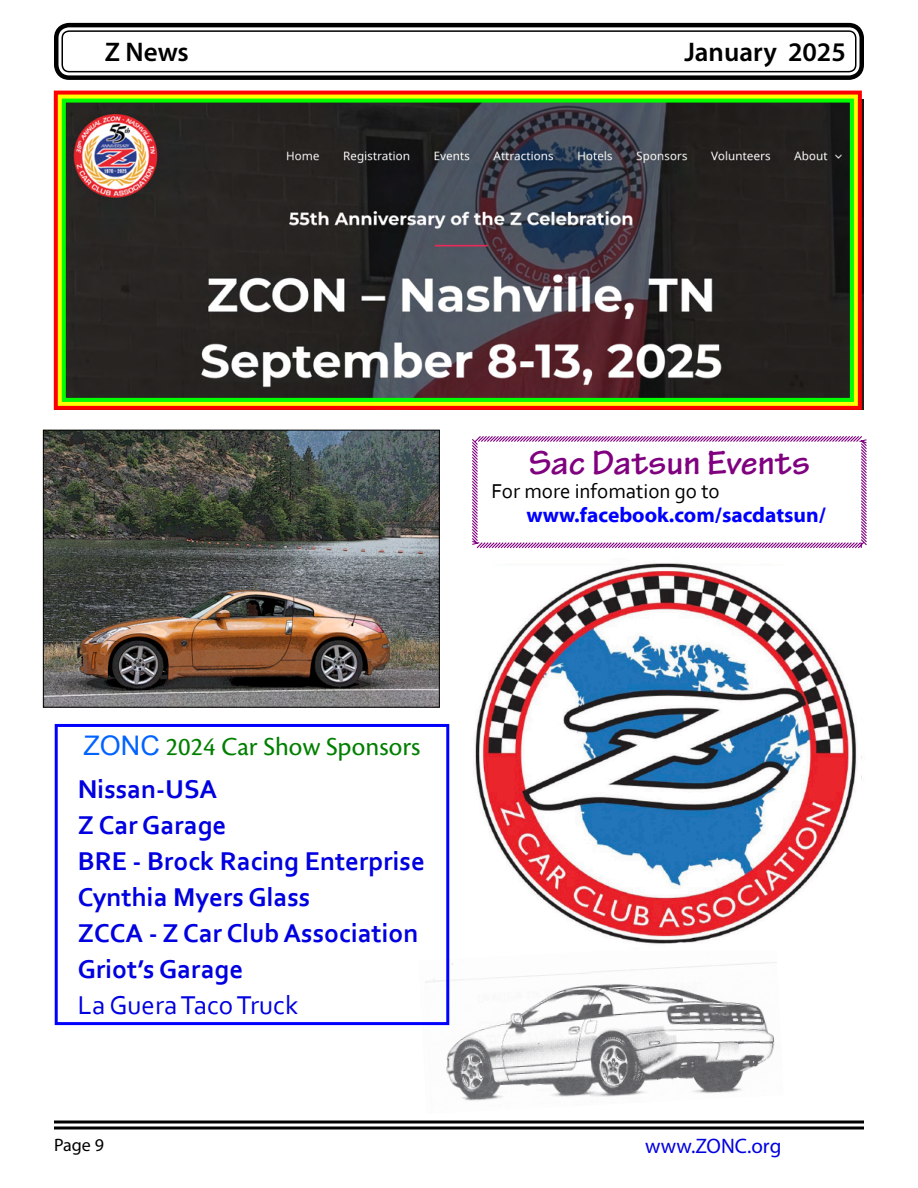
<style>
.page{position:relative;width:918px;height:1188px;background:#fff}
.page>*{position:absolute;margin:0;border:0;box-sizing:border-box;transform-origin:0 0}
.Headline{font:700 36px "Tekton Pro";color:#800080}
.Corbel_14{font:700 27px "Corbel";color:#0000e0}
.Cronos_Pro_12{font:27px "Cronos Pro";color:#007f00}
.t1{font:600 27px "Myriad Pro";color:#000}
.Corbel_14-2{font:27px "Corbel";color:#0000e0}
.minion_11_no_space{font:700 21px "Myriad Web Pro";color:#00f}
.Corbel_14-3{font:21px "Corbel";color:#000}
.t2{font:21px "Myriad Pro";color:#0000e0}
.t3{font:18px "Myriad Pro";color:#000}
.s1{font-family:"Arial";color:#0063ff}
</style>
<div class="page">
<div style="left:54px;top:23px;width:810px;height:57px;border:4px solid #000;border-radius:13px"></div>
<div style="left:61px;top:30px;width:796px;height:42px;border:2px solid #000;border-radius:7px"></div>
<hr style="left:54px;top:1121px;width:810px;height:2px;background:#000">
<hr style="left:54px;top:1127px;width:810px;height:2px;background:#000">
<img style="left:418px;top:942px;width:359px;height:159px">
<svg style="left:472px;top:436px;width:395px;height:113px"></svg>
<div style="left:55px;top:724px;width:394px;height:301px;border:3px solid #00f"></div>
<img style="left:45px;top:432px;width:393px;height:273px">
<div style="left:43px;top:430px;width:397px;height:277px;border:1px solid #000"></div>
<svg style="left:53px;top:90px;width:811px;height:320px"></svg>
<div style="left:58px;top:95px;width:800px;height:311px;border:5px solid #ff0"></div>
<div style="left:62px;top:99px;width:792px;height:303px;border:4px solid #0f0"></div>
<img style="left:472px;top:563px;width:390px;height:388px">
<p class="t1" style="left:105px;top:35px;width:86px">Z News</p>
<p class="t1" style="left:684px;top:35px;width:163px">January 2025</p>
<p class="Headline" style="left:529px;top:441px;width:283px">Sac Datsun Events</p>
<p class="Corbel_14-3" style="left:491px;top:478px;width:230px">For more infomation go to</p>
<p class="minion_11_no_space" style="left:526px;top:503px;width:301px">www.facebook.com/sacdatsun/</p>
<p class="Cronos_Pro_12" style="left:83px;top:731px;width:339px"><span class="s1">ZONC</span> 2024 Car Show Sponsors</p>
<p class="Corbel_14" style="left:78px;top:772px;width:141px">Nissan-USA</p>
<p class="Corbel_14" style="left:78px;top:808px;width:150px">Z Car Garage</p>
<p class="Corbel_14" style="left:78px;top:844px;width:348px">BRE - Brock Racing Enterprise</p>
<p class="Corbel_14" style="left:78px;top:880px;width:234px">Cynthia Myers Glass</p>
<p class="Corbel_14" style="left:78px;top:916px;width:342px">ZCCA - Z Car Club Association</p>
<p class="Corbel_14" style="left:78px;top:952px;width:167px">Griot’s Garage</p>
<p class="Corbel_14-2" style="left:78px;top:988px;width:222px">La Guera Taco Truck</p>
<p class="t3" style="left:54px;top:1134px;width:51px">Page 9</p>
<p class="t2" style="left:645px;top:1133px;width:138px">www.ZONC.org</p>
</div>
